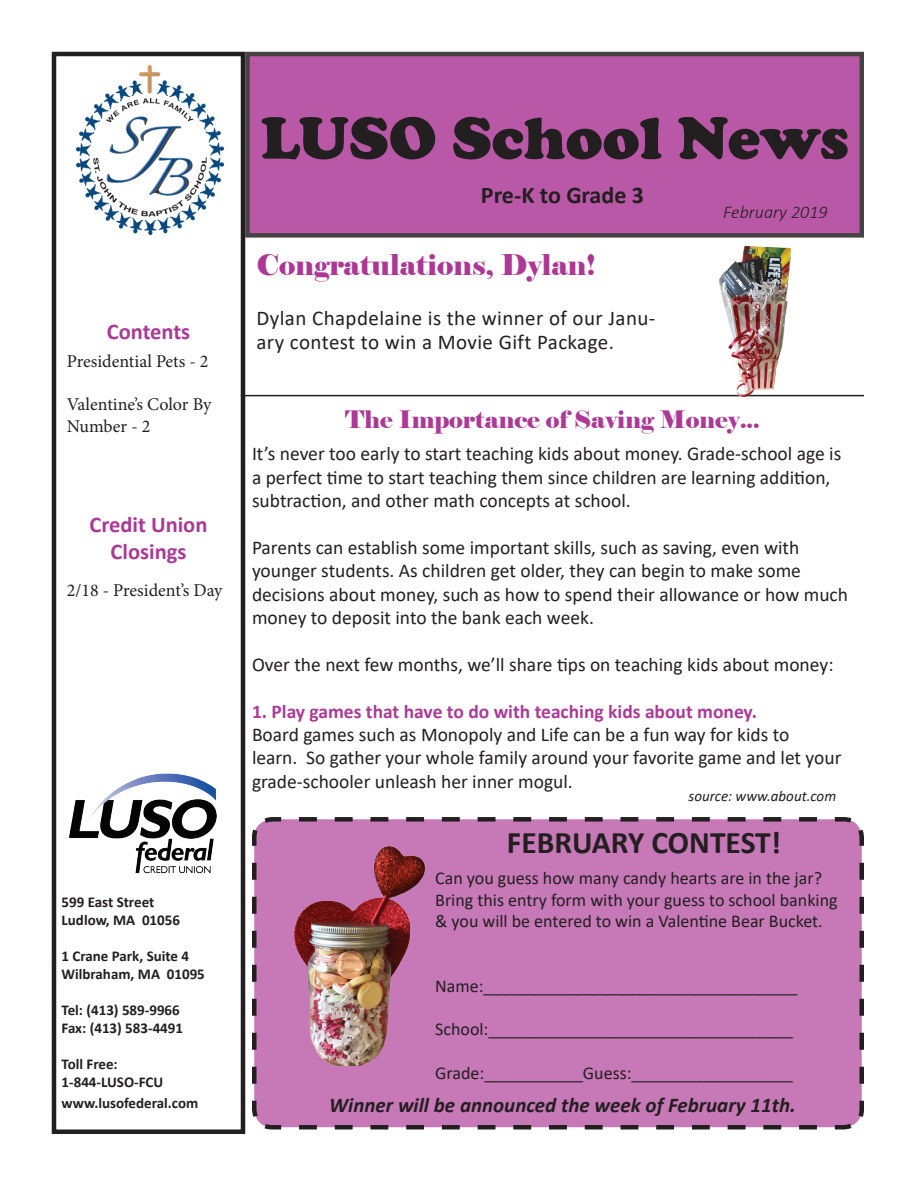
<style>
.page{position:relative;width:918px;height:1188px;background:#fff}
.page>*{position:absolute;margin:0;border:0;box-sizing:border-box;transform-origin:0 0}
.t1{font:900 61.5px "Cooper";color:#231f20}
.t2{font:700 31.5px "Calibri";color:#231f20}
.t3{font:28.5px "Elephant";color:#ac3795}
.t4{font:24px "Elephant";color:#ac3995}
.t5{font:700 24px "Calibri";color:#231f20}
.t6{font:700 22.5px/27px "Calibri";color:#ac3995;text-align:center}
.t7{font:21px/24px "Calibri";letter-spacing:.02em;color:#231f20}
.t8{font:italic 700 21px "Calibri";color:#231f20}
.t9{font:19.5px/23.4px "Calibri";color:#231f20}
.t10{font:700 19.5px "Calibri";color:#ac3a96}
.t11{font:18px/21.6px "Calibri";color:#231f20}
.t12{font:18px/21.6px "Minion Pro";color:#231f20}
.t13{font:italic 300 18px "Calibri";color:#231f20}
.t14{font:700 15px/18px "Calibri";color:#231f20}
.t15{font:italic 15px "Calibri";color:#231f20}
</style>
<div class="page">
<div style="left:52px;top:52px;width:193px;height:1082px;border:4px solid #231f20"></div>
<div style="left:248px;top:54px;width:614px;height:181px;background:#b958a6"></div>
<div style="left:245px;top:52px;width:619px;height:186px;border:4px solid #231f20"></div>
<img style="left:69px;top:773px;width:148px;height:103px">
<hr style="left:241px;top:395px;width:623px;height:1px;background:#231f20">
<div style="left:252px;top:817px;width:612px;height:313px;background:#c678b7"></div>
<img style="left:270px;top:826px;width:180px;height:240px">
<img style="left:77px;top:66px;width:146px;height:169px">
<img style="left:696px;top:245px;width:119px;height:151px">
<p class="t6" style="left:107px;top:318px;width:85px">Contents</p>
<p class="t12" style="left:67px;top:350px;width:143px">Presidential Pets - 2</p>
<p class="t12" style="left:67px;top:393px;width:146px">Valentine’s Color By<br>Number - 2</p>
<p class="t6" style="left:90px;top:511px;width:119px">Credit Union<br>Closings</p>
<p class="t12" style="left:67px;top:580px;width:157px">2/18 - President’s Day</p>
<p class="t14" style="left:62px;top:893px;width:120px">599 East Street<br>Ludlow, MA 01056</p>
<p class="t14" style="left:62px;top:947px;width:145px">1 Crane Park, Suite 4<br>Wilbraham, MA 01095</p>
<p class="t14" style="left:62px;top:1001px;width:123px">Tel: (413) 589-9966<br>Fax: (413) 583-4491</p>
<p class="t14" style="left:62px;top:1055px;width:103px">Toll Free:<br>1-844-LUSO-FCU</p>
<p class="t14" style="left:62px;top:1094px;width:138px">www.lusofederal.com</p>
<h1 class="t1" style="left:261px;top:102px;width:590px">LUSO School News</h1>
<p class="t5" style="left:481px;top:178px;width:165px">Pre-K to Grade 3</p>
<p class="t13" style="left:723px;top:200px;width:106px">February 2019</p>
<h3 class="t3" style="left:257px;top:247px;width:341px">Congratulations, Dylan!</h3>
<p class="t7" style="left:256px;top:305px;width:400px">Dylan Chapdelaine is the winner of our Janu&shy;ary contest to win a Movie Gift Package.</p>
<p class="t4" style="left:345px;top:404px;width:416px">The Importance of Saving Money...</p>
<p class="t9" style="left:252px;top:441px;width:591px">It’s never too early to start teaching kids about money. Grade-school age is a perfect time to start teaching them since children are learning addition, subtraction, and other math concepts at school.</p>
<p class="t9" style="left:252px;top:535px;width:598px">Parents can establish some important skills, such as saving, even with younger students. As children get older, they can begin to make some decisions about money, such as how to spend their allowance or how much money to deposit into the bank each week.</p>
<p class="t9" style="left:252px;top:652px;width:583px">Over the next few months, we’ll share tips on teaching kids about money:</p>
<p class="t10" style="left:252px;top:697px;width:506px">1. Play games that have to do with teaching kids about money.</p>
<p class="t9" style="left:252px;top:722px;width:591px">Board games such as Monopoly and Life can be a fun way for kids to<br>learn. So gather your whole family around your favorite game and let your grade-schooler unleash her inner mogul.</p>
<p class="t15" style="left:688px;top:785px;width:149px">source: www.about.com</p>
<h2 class="t2" style="left:507px;top:821px;width:276px">FEBRUARY CONTEST!</h2>
<p class="t11" style="left:435px;top:867px;width:404px">Can you guess how many candy hearts are in the jar?<br>Bring this entry form with your guess to school banking &amp; you will be entered to win a Valentine Bear Bucket.</p>
<p class="t11" style="left:435px;top:975px;width:364px">Name:___________________________________</p>
<p class="t11" style="left:435px;top:1018px;width:360px">School:__________________________________</p>
<p class="t11" style="left:435px;top:1061px;width:359px">Grade:___________Guess:__________________</p>
<p class="t8" style="left:329px;top:1090px;width:468px">Winner will be announced the week of February 11th.</p>
</div>
